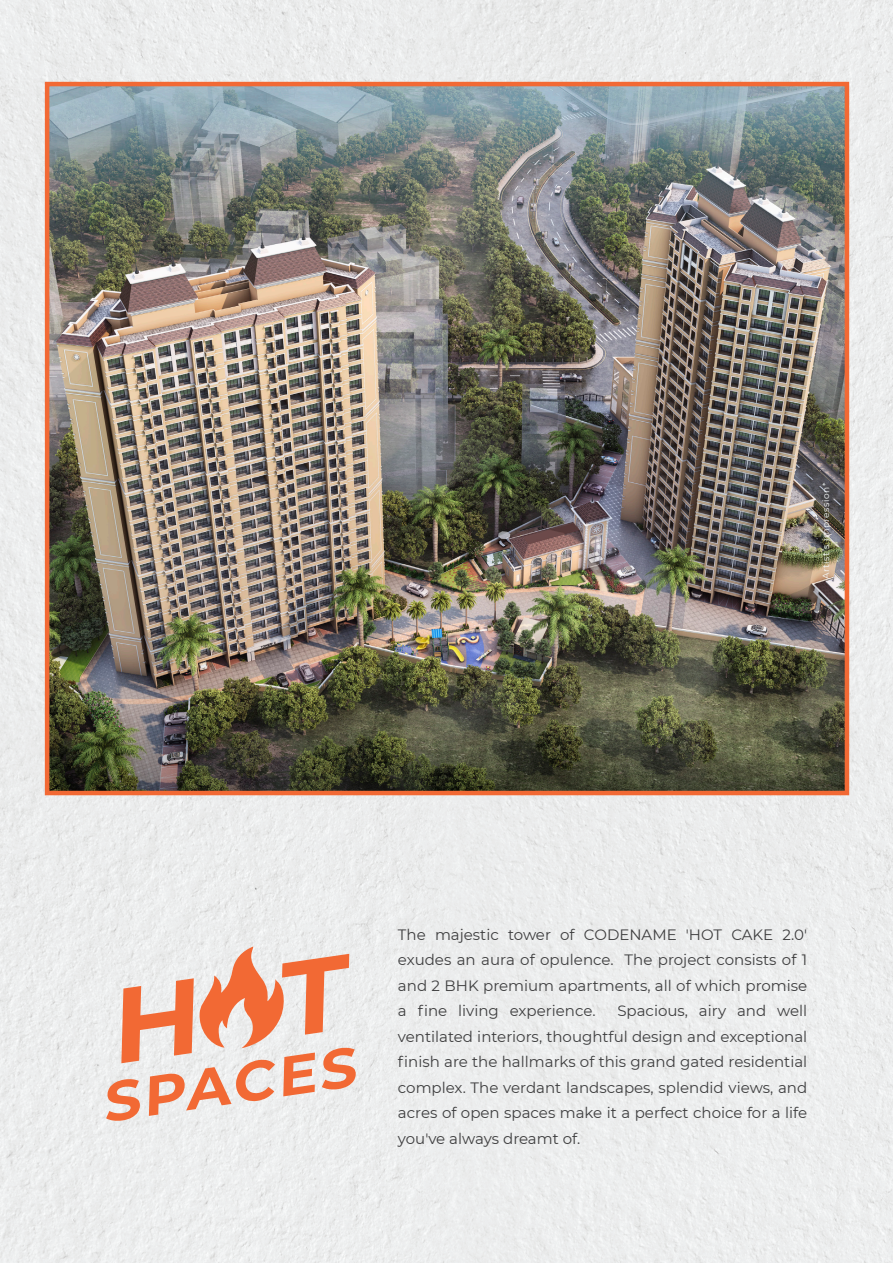
<style>
.page{position:relative;width:893px;height:1263px;background:#fff}
.page>*{position:absolute;margin:0;border:0;box-sizing:border-box;transform-origin:0 0}
.t1{font:italic 700 55.5px "Montserrat";color:#f26934;scale:1.05 1}
.t2{font:15px/25.5px "Montserrat";color:#3e3e3f;text-align:justify}
.t3{font:9px "Montserrat";letter-spacing:.06em;color:#f5f8f9}
</style>
<div class="page">
<div style="left:1px;top:1px;width:892px;height:1262px;background:#eceded"></div>
<svg style="left:121px;top:946px;width:228px;height:117px"></svg>
<img style="left:50px;top:87px;width:794px;height:703px">
<div style="left:45px;top:82px;width:804px;height:713px;border:4px solid #f26934"></div>
<p class="t3" style="left:820px;top:579px;width:98px;rotate:-90deg">Artist’s impression*</p>
<h1 class="t1" style="left:96px;top:1063px;width:245px;rotate:-8deg">SPACES</h1>
<p class="t2" style="left:398px;top:921px;width:411px">The majestic tower of CODENAME 'HOT CAKE 2.0' exudes an aura of opulence. The project consists of 1 and 2 BHK premium apartments, all of which promise a fine living experience.</p>
<p class="t2" style="left:398px;top:997px;width:411px;text-indent:219px">Spacious, airy and well ventilated interiors, thoughtful design and exceptional finish are the hallmarks of this grand gated residential complex. The verdant landscapes, splendid views, and acres of open spaces make it a perfect choice for a life you've always dreamt of.</p>
</div>
